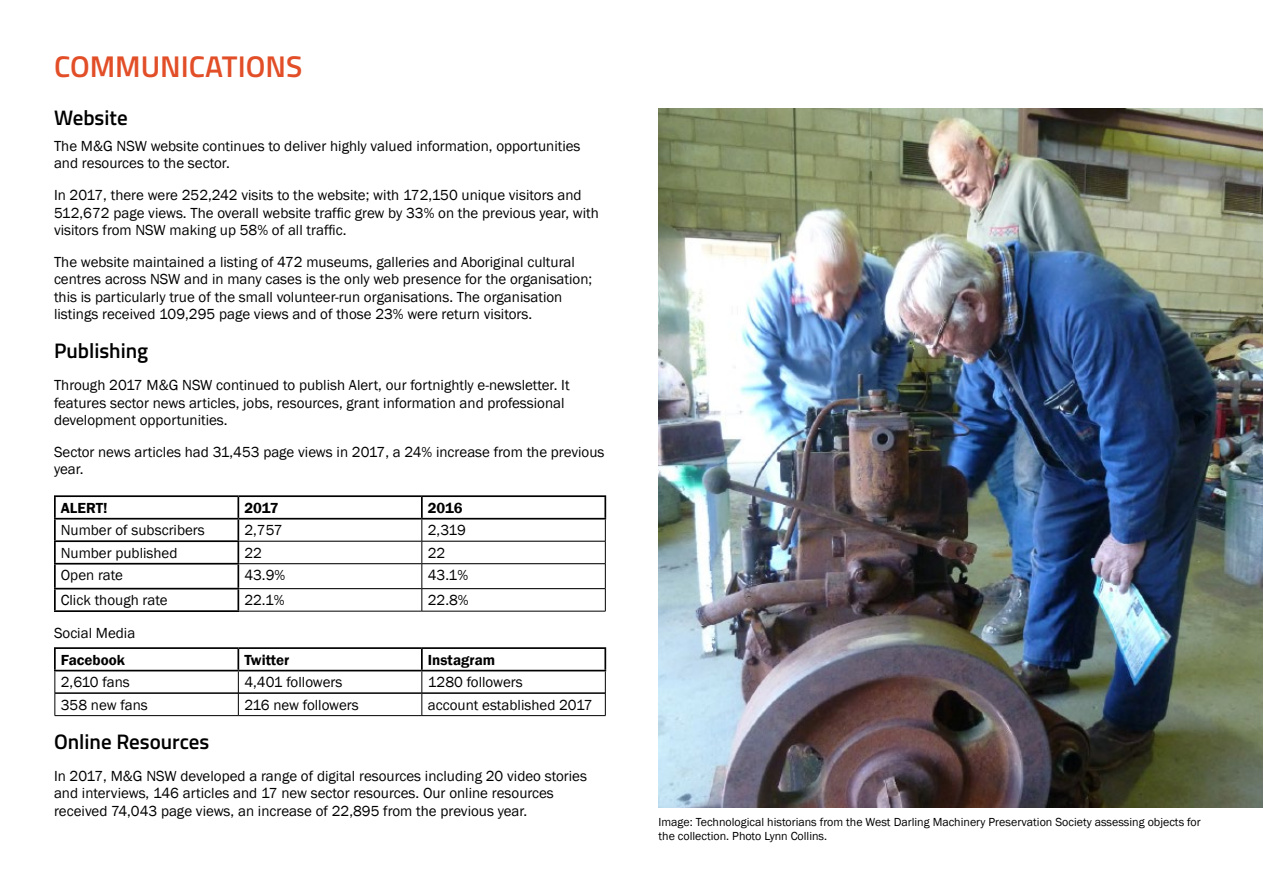
<style>
.page{position:relative;width:1263px;height:893px;background:#fff}
.page>*{position:absolute;margin:0;border:0;box-sizing:border-box;transform-origin:0 0}
.t1{font:600 30px "Titillium";color:#e24e27}
.t2{font:600 21px "Titillium";color:#000}
.t3{font:15px/17.2px "Franklin Gothic";color:#000}
.t4{font:600 15px "Franklin Gothic";color:#000}
.t5{font:12px/13.8px "Franklin Gothic";color:#000}
</style>
<div class="page">
<hr style="left:239px;top:541px;width:183px;height:1px;background:#000">
<hr style="left:422px;top:541px;width:183px;height:1px;background:#000">
<hr style="left:239px;top:563px;width:183px;height:1px;background:#000">
<hr style="left:422px;top:563px;width:183px;height:1px;background:#000">
<hr style="left:239px;top:588px;width:183px;height:1px;background:#000">
<hr style="left:422px;top:588px;width:183px;height:1px;background:#000">
<svg style="left:422px;top:520px;width:1px;height:91px"></svg>
<svg style="left:605px;top:520px;width:1px;height:91px"></svg>
<hr style="left:239px;top:611px;width:183px;height:1px;background:#000">
<hr style="left:422px;top:611px;width:183px;height:1px;background:#000">
<hr style="left:238px;top:495px;width:184px;height:2px;background:#000">
<hr style="left:422px;top:495px;width:184px;height:2px;background:#000">
<hr style="left:421px;top:497px;width:2px;height:21px;background:#000">
<hr style="left:604px;top:497px;width:2px;height:21px;background:#000">
<hr style="left:238px;top:518px;width:184px;height:2px;background:#000">
<hr style="left:422px;top:518px;width:184px;height:2px;background:#000">
<hr style="left:54px;top:495px;width:184px;height:2px;background:#000">
<hr style="left:54px;top:497px;width:2px;height:21px;background:#000">
<hr style="left:237px;top:497px;width:2px;height:21px;background:#000">
<hr style="left:54px;top:518px;width:184px;height:2px;background:#000">
<hr style="left:54px;top:520px;width:2px;height:20px;background:#000">
<hr style="left:237px;top:520px;width:2px;height:20px;background:#000">
<hr style="left:54px;top:540px;width:185px;height:2px;background:#000">
<hr style="left:54px;top:542px;width:2px;height:21px;background:#000">
<hr style="left:237px;top:542px;width:2px;height:21px;background:#000">
<hr style="left:54px;top:563px;width:185px;height:2px;background:#000">
<hr style="left:54px;top:565px;width:2px;height:23px;background:#000">
<hr style="left:237px;top:565px;width:2px;height:23px;background:#000">
<hr style="left:54px;top:588px;width:185px;height:1px;background:#000">
<hr style="left:54px;top:589px;width:2px;height:21px;background:#000">
<hr style="left:237px;top:589px;width:2px;height:21px;background:#000">
<hr style="left:54px;top:610px;width:185px;height:2px;background:#000">
<hr style="left:55px;top:692px;width:183px;height:2px;background:#000">
<hr style="left:239px;top:692px;width:183px;height:2px;background:#000">
<hr style="left:422px;top:692px;width:183px;height:2px;background:#000">
<svg style="left:55px;top:671px;width:1px;height:44px"></svg>
<svg style="left:238px;top:671px;width:1px;height:44px"></svg>
<svg style="left:422px;top:671px;width:1px;height:44px"></svg>
<svg style="left:605px;top:671px;width:1px;height:44px"></svg>
<hr style="left:55px;top:715px;width:183px;height:1px;background:#000">
<hr style="left:238px;top:715px;width:184px;height:1px;background:#000">
<hr style="left:422px;top:715px;width:183px;height:1px;background:#000">
<hr style="left:54px;top:647px;width:184px;height:2px;background:#000">
<hr style="left:54px;top:649px;width:2px;height:21px;background:#000">
<hr style="left:238px;top:647px;width:184px;height:2px;background:#000">
<hr style="left:237px;top:649px;width:2px;height:21px;background:#000">
<hr style="left:422px;top:647px;width:184px;height:2px;background:#000">
<hr style="left:421px;top:649px;width:2px;height:21px;background:#000">
<hr style="left:604px;top:649px;width:2px;height:21px;background:#000">
<hr style="left:54px;top:670px;width:184px;height:1px;background:#000">
<hr style="left:238px;top:670px;width:184px;height:1px;background:#000">
<hr style="left:422px;top:670px;width:184px;height:1px;background:#000">
<img style="left:658px;top:109px;width:605px;height:698px">
<h1 class="t1" style="left:54px;top:43px;width:250px">COMMUNICATIONS</h1>
<h2 class="t2" style="left:54px;top:102px;width:75px">Website</h2>
<p class="t3" style="left:54px;top:138px;width:528px">The M&amp;G NSW website continues to deliver highly valued information, opportunities and resources to the sector.</p>
<p class="t3" style="left:54px;top:187px;width:546px">In 2017, there were 252,242 visits to the website; with 172,150 unique visitors and<br>512,672 page views. The overall website traffic grew by 33% on the previous year, with visitors from NSW making up 58% of all traffic.</p>
<p class="t3" style="left:54px;top:254px;width:540px">The website maintained a listing of 472 museums, galleries and Aboriginal cultural centres across NSW and in many cases is the only web presence for the organisation; this is particularly true of the small volunteer-run organisations. The organisation listings received 109,295 page views and of those 23% were return visitors.</p>
<h2 class="t2" style="left:54px;top:335px;width:96px">Publishing</h2>
<p class="t3" style="left:54px;top:377px;width:517px">Through 2017 M&amp;G NSW continued to publish Alert, our fortnightly e-newsletter. It features sector news articles, jobs, resources, grant information and professional development opportunities.</p>
<p class="t3" style="left:54px;top:444px;width:552px">Sector news articles had 31,453 page views in 2017, a 24% increase from the previous year.</p>
<p class="t4" style="left:61px;top:498px;width:48px">ALERT!</p>
<p class="t4" style="left:244px;top:498px;width:36px">2017</p>
<p class="t4" style="left:428px;top:498px;width:36px">2016</p>
<p class="t3" style="left:61px;top:522px;width:145px">Number of subscribers</p>
<p class="t3" style="left:244px;top:522px;width:40px">2,757</p>
<p class="t3" style="left:428px;top:522px;width:40px">2,319</p>
<p class="t3" style="left:61px;top:544px;width:118px">Number published</p>
<p class="t3" style="left:244px;top:544px;width:19px">22</p>
<p class="t3" style="left:428px;top:544px;width:19px">22</p>
<p class="t3" style="left:61px;top:567px;width:64px">Open rate</p>
<p class="t3" style="left:244px;top:567px;width:42px">43.9%</p>
<p class="t3" style="left:428px;top:567px;width:42px">43.1%</p>
<p class="t3" style="left:61px;top:592px;width:108px">Click though rate</p>
<p class="t3" style="left:244px;top:592px;width:42px">22.1%</p>
<p class="t3" style="left:428px;top:592px;width:42px">22.8%</p>
<p class="t3" style="left:54px;top:625px;width:83px">Social Media</p>
<p class="t4" style="left:61px;top:650px;width:66px">Facebook</p>
<p class="t4" style="left:244px;top:650px;width:47px">Twitter</p>
<p class="t4" style="left:428px;top:650px;width:69px">Instagram</p>
<p class="t3" style="left:61px;top:674px;width:71px">2,610 fans</p>
<p class="t3" style="left:244px;top:674px;width:100px">4,401 followers</p>
<p class="t3" style="left:428px;top:674px;width:96px">1280 followers</p>
<p class="t3" style="left:61px;top:696px;width:88px">358 new fans</p>
<p class="t3" style="left:244px;top:696px;width:116px">216 new followers</p>
<p class="t3" style="left:428px;top:696px;width:166px">account established 2017</p>
<h2 class="t2" style="left:54px;top:726px;width:157px">Online Resources</h2>
<p class="t3" style="left:54px;top:768px;width:535px">In 2017, M&amp;G NSW developed a range of digital resources including 20 video stories and interviews, 146 articles and 17 new sector resources. Our online resources received 74,043 page views, an increase of 22,895 from the previous year.</p>
<p class="t5" style="left:658px;top:815px;width:544px">Image: Technological historians from the West Darling Machinery Preservation Society assessing objects for the collection. Photo Lynn Collins.</p>
</div>
